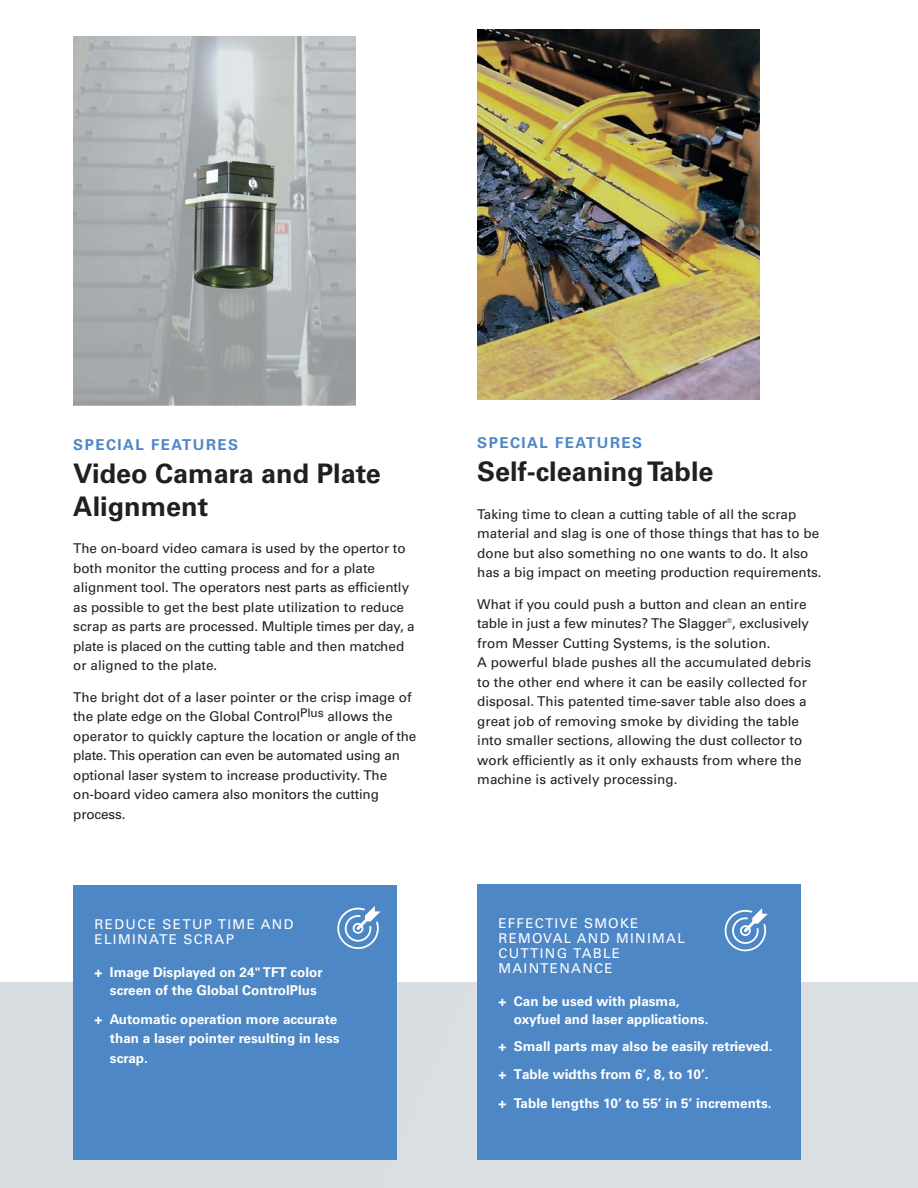
<style>
.page{position:relative;width:918px;height:1188px;background:#fff}
.page>*{position:absolute;margin:0;border:0;box-sizing:border-box;transform-origin:0 0}
.Copy_Headline{font:700 27px/33px "Univers LT Pro 65";color:#231f20}
.Copy_Overline{font:700 15px "Univers LT Pro 65";letter-spacing:.1em;color:#4d87c6}
.Copy_Fliesstext{font:13.5px/19.5px "Univers LT Pro 55 Roman";color:#231f20}
.t1{font:700 13.5px/18px "Univers LT Pro 65";color:#fff}
.Benefit{font:13.5px/15px "Univers LT Pro 55 Roman";letter-spacing:.1em;color:#fff}
.t2{font:13.5px "Univers LT 65 Bd";color:#fff}
.s1{font-family:"Univers LT Pro 65";font-weight:700}
</style>
<div class="page">
<div style="left:0;top:982px;width:918px;height:206px;background:#d4dade"></div>
<div style="left:73px;top:885px;width:323px;height:275px;background:#4d87c6"></div>
<svg style="left:337px;top:906px;width:44px;height:43px"></svg>
<img style="left:73px;top:36px;width:283px;height:369px">
<div style="left:477px;top:884px;width:323px;height:276px;background:#4d87c6"></div>
<svg style="left:725px;top:908px;width:43px;height:43px"></svg>
<img style="left:477px;top:30px;width:283px;height:369px">
<p class="Copy_Overline" style="left:73px;top:434px;width:167px">SPECIAL FEATURES</p>
<p class="Copy_Headline" style="left:73px;top:455px;width:309px">Video Camara and Plate<br>Alignment</p>
<p class="Copy_Fliesstext" style="left:73px;top:538px;width:343px">The on-board video camara is used by the opertor to both monitor the cutting process and for a plate alignment tool. The operators nest parts as efficiently as possible to get the best plate utilization to reduce scrap as parts are processed. Multiple times per day, a plate is placed on the cutting table and then matched or aligned to the plate.</p>
<p class="Copy_Fliesstext" style="left:73px;top:686px;width:344px">The bright dot of a laser pointer or the crisp image of the plate edge on the Global Control<sup>Plus</sup> allows the operator to quickly capture the location or angle of the plate. This operation can even be automated using an optional laser system to increase productivity. The on-board video camera also monitors the cutting process.</p>
<p class="Benefit" style="left:95px;top:916px;width:200px">REDUCE SETUP TIME AND<br>ELIMINATE SCRAP</p>
<p class="t1" style="left:110px;top:963px;width:214px;text-indent:-15px">+ Image Displayed on 24" TFT color screen of the Global ControlPlus</p>
<p class="t1" style="left:110px;top:1008px;width:231px;line-height:19.5px;text-indent:-15px">+ Automatic operation more accurate than a laser pointer resulting in less scrap.</p>
<p class="Copy_Overline" style="left:477px;top:433px;width:167px">SPECIAL FEATURES</p>
<p class="Copy_Headline" style="left:477px;top:454px;width:238px">Self-cleaning Table</p>
<p class="Copy_Fliesstext" style="left:477px;top:504px;width:346px">Taking time to clean a cutting table of all the scrap material and slag is one of those things that has to be done but also something no one wants to do. It also has a big impact on meeting production requirements.</p>
<p class="Copy_Fliesstext" style="left:477px;top:594px;width:336px">What if you could push a button and clean an entire table in just a few minutes? The Slagger®, exclusively from Messer Cutting Systems, is the solution.<br>A powerful blade pushes all the accumulated debris to the other end where it can be easily collected for disposal. This patented time-saver table also does a great job of removing smoke by dividing the table into smaller sections, allowing the dust collector to work efficiently as it only exhausts from where the machine is actively processing.</p>
<p class="Benefit" style="left:498px;top:915px;width:188px">EFFECTIVE SMOKE<br>REMOVAL AND MINIMAL<br>CUTTING TABLE<br>MAINTENANCE</p>
<p class="t1" style="left:514px;top:991px;width:196px;text-indent:-15px">+ Can be used with plasma, oxyfuel and laser applications.</p>
<p class="t1" style="left:498px;top:1036px;width:275px">+ Small parts may also be easily retrieved.</p>
<p class="t2" style="left:498px;top:1067px;width:212px"><span class="s1">+ T</span>able widths from 6’, 8, to 10’.</p>
<p class="t2" style="left:498px;top:1095px;width:275px"><span class="s1">+</span> Table lengths 10’ to 55’ in 5’ increments.</p>
</div>
